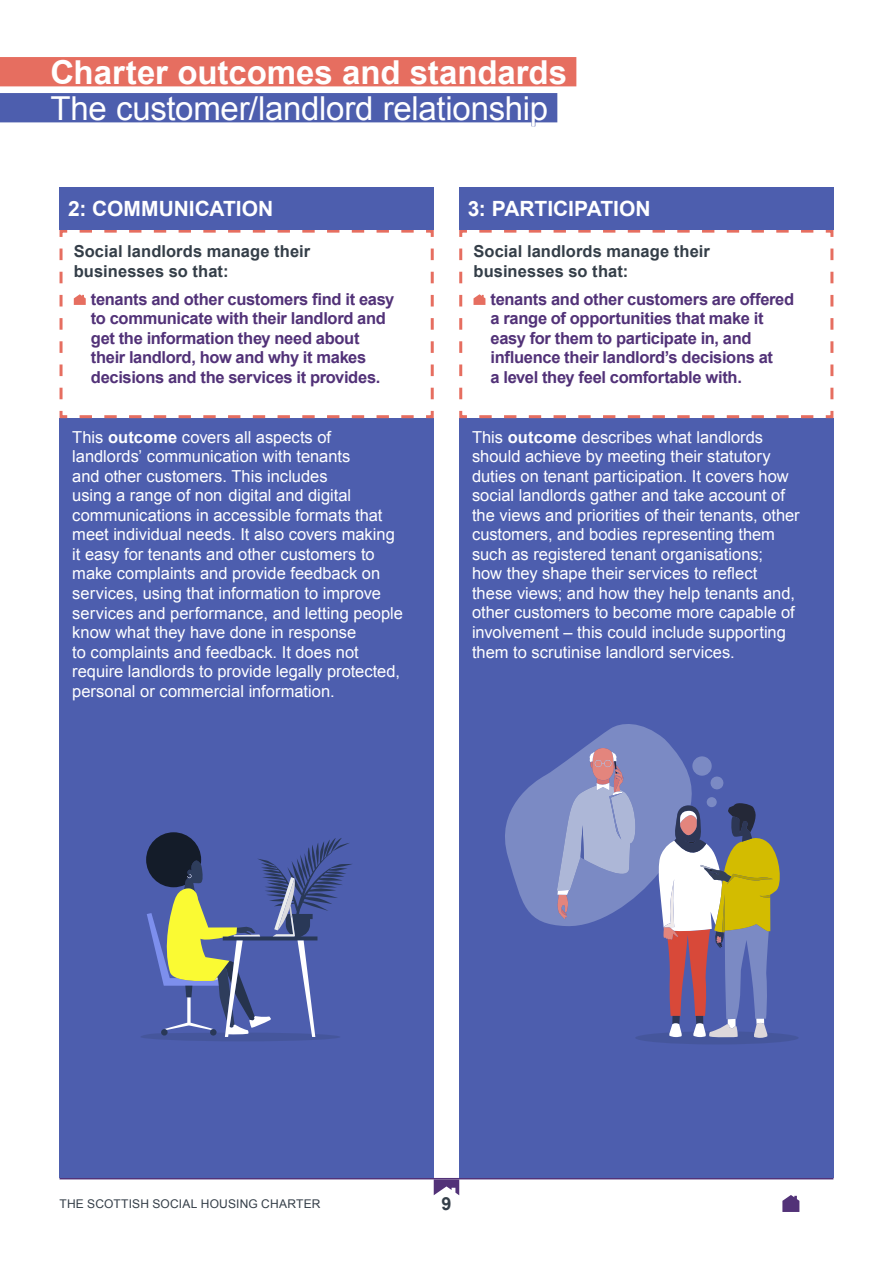
<style>
.page{position:relative;width:893px;height:1263px;background:#fff}
.page>*{position:absolute;margin:0;border:0;box-sizing:border-box;transform-origin:0 0}
.t1{font:33px/36px "Arial";letter-spacing:-.01em;color:#fff}
.t2{font:700 21px "Arial";color:#fff}
.t3{font:700 18px "Arial";color:#343e48}
.t4{font:16.5px/19.5px "Arial";color:#fff}
.t5{font:700 16.5px/19.5px "Arial";letter-spacing:-.02em;color:#523278}
.t6{font:700 16.5px/19.5px "Arial";letter-spacing:.005em;color:#343e48}
.t7{font:12px "Arial";letter-spacing:.015em;color:#343e48}
.s1{font-weight:700}
</style>
<div class="page">
<svg style="left:434px;top:1179px;width:25px;height:16px"></svg>
<svg style="left:782px;top:1195px;width:17px;height:17px"></svg>
<hr style="left:60px;top:1178px;width:773px;height:1px;background:#523278">
<div style="left:459px;top:418px;width:374px;height:760px;background:#4d5eae"></div>
<div style="left:60px;top:418px;width:374px;height:760px;background:#4d5eae"></div>
<svg style="left:59px;top:228px;width:375px;height:192px"></svg>
<svg style="left:459px;top:228px;width:375px;height:192px"></svg>
<div style="left:459px;top:187px;width:374px;height:43px;background:#4d5eae"></div>
<div style="left:60px;top:187px;width:374px;height:43px;background:#4d5eae"></div>
<div style="left:0;top:57px;width:576px;height:29px;background:#e66e60"></div>
<div style="left:0;top:93px;width:557px;height:29px;background:#4d5eae"></div>
<svg style="left:74px;top:294px;width:12px;height:11px"></svg>
<svg style="left:473px;top:294px;width:12px;height:11px"></svg>
<svg style="left:141px;top:832px;width:211px;height:209px"></svg>
<div style="left:635px;top:1031px;width:164px;height:13px;background:#45569c;border-radius:50%"></div>
<svg style="left:505px;top:724px;width:277px;height:314px"></svg>
<p class="t1" style="left:50px;top:54px;width:518px"><span class="s1">Charter outcomes and standards<br></span>The customer/landlord relationship</p>
<p class="t2" style="left:68px;top:195px;width:207px">2: COMMUNICATION</p>
<p class="t2" style="left:468px;top:195px;width:184px">3: PARTICIPATION</p>
<p class="t6" style="left:74px;top:242px;width:238px">Social landlords manage their businesses so that:</p>
<h4 class="t5" style="left:91px;top:290px;width:305px">tenants and other customers find it easy</h4>
<p class="t5" style="left:91px;top:309px;width:297px">to communicate with their landlord and get the information they need about their landlord, how and why it makes decisions and the services it provides.</p>
<p class="t4" style="left:72px;top:428px;width:332px">This <span class="s1">outcome</span> covers all aspects of landlords’ communication with tenants<br>and other customers. This includes<br>using a range of non digital and digital communications in accessible formats that meet individual needs. It also covers making it easy for tenants and other customers to make complaints and provide feedback on services, using that information to improve services and performance, and letting people know what they have done in response<br>to complaints and feedback. It does not require landlords to provide legally protected, personal or commercial information.</p>
<p class="t6" style="left:473px;top:242px;width:238px">Social landlords manage their businesses so that:</p>
<p class="t5" style="left:490px;top:290px;width:305px">tenants and other customers are offered a range of opportunities that make it easy for them to participate in, and</p>
<h4 class="t5" style="left:490px;top:348px;width:284px">influence their landlord’s decisions at</h4>
<p class="t5" style="left:491px;top:368px;width:253px">a level they feel comfortable with.</p>
<p class="t4" style="left:472px;top:428px;width:329px">This <span class="s1">outcome</span> describes what landlords should achieve by meeting their statutory duties on tenant participation. It covers how social landlords gather and take account of the views and priorities of their tenants, other customers, and bodies representing them such as registered tenant organisations;</p>
<p class="t4" style="left:472px;top:564px;width:287px">how they shape their services to reflect</p>
<p class="t4" style="left:472px;top:584px;width:324px">these views; and how they help tenants and, other customers to become more capable of involvement – this could include supporting them to scrutinise landlord services.</p>
<p class="t7" style="left:60px;top:1196px;width:262px">THE SCOTTISH SOCIAL HOUSING CHARTER</p>
<p class="t3" style="left:441px;top:1192px;width:12px">9</p>
</div>
